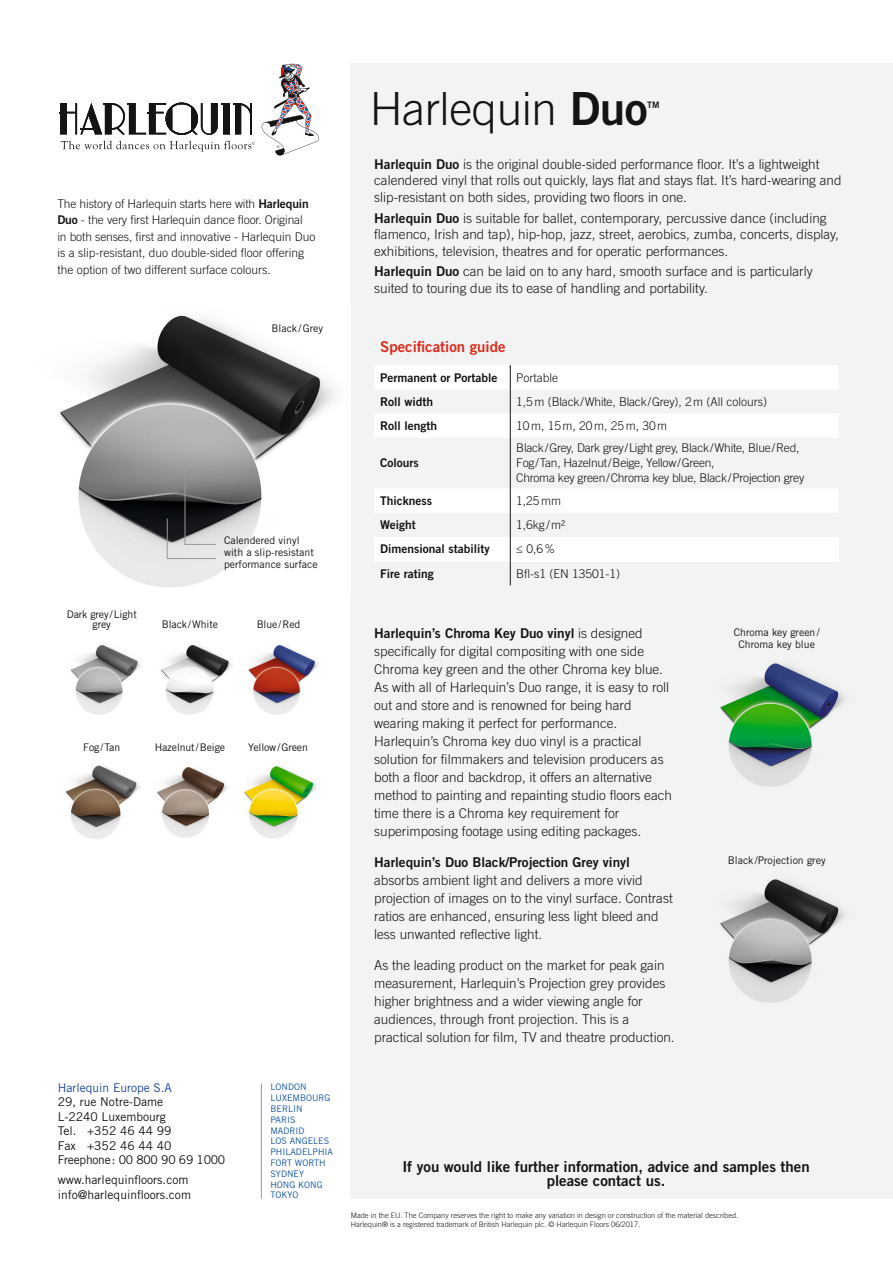
<style>
.page{position:relative;width:893px;height:1263px;background:#fff}
.page>*{position:absolute;margin:0;border:0;box-sizing:border-box;transform-origin:0 0}
.t1{font:300 45.75px "Trade Gothic LT Std";letter-spacing:-.01em;color:#131413}
.t2{font:15px/13.5px "Trade Gothic LT Std Bd 2";color:#131413;text-align:center}
.t3{font:15px "Trade Gothic LT Std Bd 2";color:#dc2a1b}
.BODYCOPY{font:300 13.5px/18px "Trade Gothic LT Std";color:#131413}
.légende{font:300 12px/16.5px "Trade Gothic LT Std";letter-spacing:-.01em;color:#131413}
.t4{font:12px "Trade Gothic LT Std";color:#131413}
.t5{font:12px "Trade Gothic LT Std Bd 2";color:#131413}
.t6{font:12px "Trade Gothic LT Std";letter-spacing:-.02em;color:#131413}
.légende-2{font:300 12px "Trade Gothic LT Std";letter-spacing:.06em;color:#131413}
.t7{font:12px "Trade Gothic LT Std";color:#1c489a}
.légende-3{font:10.5px/12px "Trade Gothic LT Std";color:#131413;text-align:center}
.t8{font:9px/10.8px "Trade Gothic LT Std";color:#1054a4}
.t9{font:8.85px "Trade Gothic LT Std Bd 2";color:#131413}
.t10{font:300 7.5px/9px "Trade Gothic LT Std";color:#131413}
.s1{font-family:"Trade Gothic LT Std Bd 2";font-weight:400}
</style>
<div class="page">
<div style="left:351px;top:64px;width:542px;height:1135px;background:#f2f3f3"></div>
<hr style="left:261px;top:1083px;width:1px;height:116px;background:#999">
<svg style="left:262px;top:64px;width:57px;height:92px"></svg>
<svg style="left:59px;top:103px;width:193px;height:32px"></svg>
<svg style="left:61px;top:141px;width:194px;height:10px"></svg>
<img style="left:60px;top:315px;width:275px;height:273px">
<svg style="left:166px;top:462px;width:51px;height:97px;background:#737475"></svg>
<img style="left:70px;top:644px;width:162px;height:71px">
<img style="left:65px;top:765px;width:252px;height:74px">
<img style="left:248px;top:645px;width:70px;height:70px">
<svg style="left:375px;top:365px;width:463px;height:196px"></svg>
<div style="left:510px;top:537px;width:329px;height:24px;background:#fff"></div>
<svg style="left:510px;top:365px;width:1px;height:73px"></svg>
<hr style="left:510px;top:438px;width:1px;height:50px;background:#131413">
<svg style="left:510px;top:488px;width:1px;height:97px"></svg>
<img style="left:720px;top:663px;width:125px;height:124px">
<img style="left:720px;top:879px;width:125px;height:124px">
<p class="légende" style="left:57px;top:195px;width:260px">The history of Harlequin starts here with <span class="s1">Harlequin Duo</span> - the very first Harlequin dance floor. Original<br>in both senses, first and innovative - Harlequin Duo is a slip-resistant, duo double-sided floor offering the option of two different surface colours.</p>
<p class="légende-3" style="left:272px;top:322px;width:53px">Black /Grey</p>
<p class="légende-3" style="left:67px;top:609px;width:72px;line-height:10.5px">Dark grey/Light grey</p>
<p class="légende-3" style="left:224px;top:534px;width:95px;text-align:left">Calendered vinyl with a slip-resistant performance surface</p>
<p class="légende-3" style="left:162px;top:618px;width:58px">Black/White</p>
<p class="légende-3" style="left:257px;top:618px;width:45px">Blue/Red</p>
<p class="légende-3" style="left:83px;top:741px;width:39px">Fog/Tan</p>
<p class="légende-3" style="left:155px;top:741px;width:72px">Hazelnut/Beige</p>
<p class="légende-3" style="left:248px;top:741px;width:61px">Yellow/Green</p>
<p class="t7" style="left:58px;top:1080px;width:116px">Harlequin Europe S.A</p>
<p class="t4" style="left:58px;top:1095px;width:107px">29, rue Notre-Dame</p>
<p class="t4" style="left:58px;top:1109px;width:110px">L-2240 Luxembourg</p>
<p class="t4" style="left:58px;top:1124px;width:115px">Tel. +352 46 44 99</p>
<p class="t4" style="left:58px;top:1138px;width:115px">Fax +352 46 44 40</p>
<p class="t6" style="left:58px;top:1153px;width:169px">Freephone: 00 800 90 69 1000</p>
<p class="t4" style="left:58px;top:1172px;width:132px">www.harlequinfloors.com</p>
<p class="t4" style="left:58px;top:1187px;width:135px">info@harlequinfloors.com</p>
<p class="t8" style="left:270px;top:1081px;width:38px">LONDON</p>
<p class="t8" style="left:270px;top:1092px;width:62px">LUXEMBOURG</p>
<p class="t8" style="left:270px;top:1103px;width:34px">BERLIN</p>
<p class="t8" style="left:270px;top:1114px;width:36px">PARIS<br>MADRID</p>
<p class="t8" style="left:270px;top:1135px;width:60px">LOS ANGELES</p>
<p class="t8" style="left:270px;top:1146px;width:64px">PHILADELPHIA</p>
<p class="t8" style="left:270px;top:1157px;width:57px">FORT WORTH</p>
<p class="t8" style="left:270px;top:1168px;width:35px">SYDNEY</p>
<p class="t8" style="left:270px;top:1179px;width:54px">HONG KONG</p>
<p class="t8" style="left:270px;top:1189px;width:30px">TOKYO</p>
<p class="t1" style="left:370px;top:82px;width:279px">Harlequin <span class="s1">Duo</span></p>
<p class="t9" style="left:647px;top:100px;width:14px">TM</p>
<p class="BODYCOPY" style="left:374px;top:156px;width:469px;line-height:16.5px"><span class="s1">Harlequin Duo</span> is the original double-sided performance floor. It’s a lightweight calendered vinyl that rolls out quickly, lays flat and stays flat. It’s hard-wearing and slip-resistant on both sides, providing two floors in one.</p>
<p class="BODYCOPY" style="left:374px;top:209px;width:466px;line-height:16.5px"><span class="s1">Harlequin Duo</span> is suitable for ballet, contemporary, percussive dance (including flamenco, Irish and tap), hip-hop, jazz, street, aerobics, zumba, concerts, display, exhibitions, television, theatres and for operatic performances.</p>
<p class="BODYCOPY" style="left:374px;top:263px;width:440px;line-height:16.5px"><span class="s1">Harlequin Duo</span> can be laid on to any hard, smooth surface and is particularly suited to touring due its to ease of handling and portability.</p>
<p class="t3" style="left:380px;top:337px;width:127px">Specification guide</p>
<p class="t5" style="left:380px;top:370px;width:119px">Permanent or Portable</p>
<p class="légende" style="left:516px;top:369px;width:43px">Portable</p>
<p class="t5" style="left:380px;top:394px;width:55px">Roll width</p>
<p class="légende" style="left:516px;top:393px;width:253px">1,5m (Black/White, Black/Grey), 2m (All colours)</p>
<p class="t5" style="left:380px;top:418px;width:59px">Roll length</p>
<p class="légende-2" style="left:516px;top:419px;width:152px">10m, 15m, 20m, 25m, 30m</p>
<p class="t5" style="left:380px;top:456px;width:40px">Colours</p>
<p class="légende" style="left:516px;top:441px;width:290px;line-height:15px">Black/Grey, Dark grey/Light grey, Black/White, Blue/Red,<br>Fog/Tan, Hazelnut/Beige, Yellow/Green,<br>Chroma key green/Chroma key blue, Black/Projection grey</p>
<p class="t5" style="left:380px;top:493px;width:54px">Thickness</p>
<p class="légende" style="left:516px;top:492px;width:46px">1,25mm</p>
<p class="t5" style="left:380px;top:517px;width:37px">Weight</p>
<p class="légende" style="left:516px;top:516px;width:51px">1,6kg/m²</p>
<p class="t5" style="left:380px;top:542px;width:111px">Dimensional stability</p>
<p class="légende" style="left:516px;top:541px;width:41px">≤ 0,6%</p>
<p class="t5" style="left:380px;top:566px;width:55px">Fire rating</p>
<p class="légende" style="left:516px;top:565px;width:106px">Bfl-s1 (EN 13501-1)</p>
<p class="BODYCOPY" style="left:374px;top:624px;width:299px"><span class="s1">Harlequin’s Chroma Key Duo vinyl</span> is designed specifically for digital compositing with one side Chroma key green and the other Chroma key blue.<br>As with all of Harlequin’s Duo range, it is easy to roll out and store and is renowned for being hard wearing making it perfect for performance.<br>Harlequin’s Chroma key duo vinyl is a practical solution for filmmakers and television producers as both a floor and backdrop, it offers an alternative method to painting and repainting studio floors each time there is a Chroma key requirement for superimposing footage using editing packages.</p>
<p class="BODYCOPY" style="left:374px;top:853px;width:300px"><span class="s1">Harlequin’s Duo Black/Projection Grey vinyl </span>absorbs ambient light and delivers a more vivid projection of images on to the vinyl surface. Contrast ratios are enhanced, ensuring less light bleed and less unwanted reflective light.</p>
<p class="BODYCOPY" style="left:374px;top:955px;width:302px">As the leading product on the market for peak gain measurement, Harlequin’s Projection grey provides higher brightness and a wider viewing angle for audiences, through front projection. This is a practical solution for film, TV and theatre production.</p>
<p class="légende-3" style="left:734px;top:626px;width:87px">Chroma key green/<br>Chroma key blue</p>
<p class="légende-3" style="left:728px;top:854px;width:99px">Black /Projection grey</p>
<p class="t2" style="left:402px;top:1160px;width:409px">If you would like further information, advice and samples then please contact us.</p>
<p class="t10" style="left:351px;top:1211px;width:389px">Made in the EU. The Company reserves the right to make any variation in design or construction of the material described.<br>Harlequin® is a registered trademark of British Harlequin plc. © Harlequin Floors 06/2017.</p>
</div>
